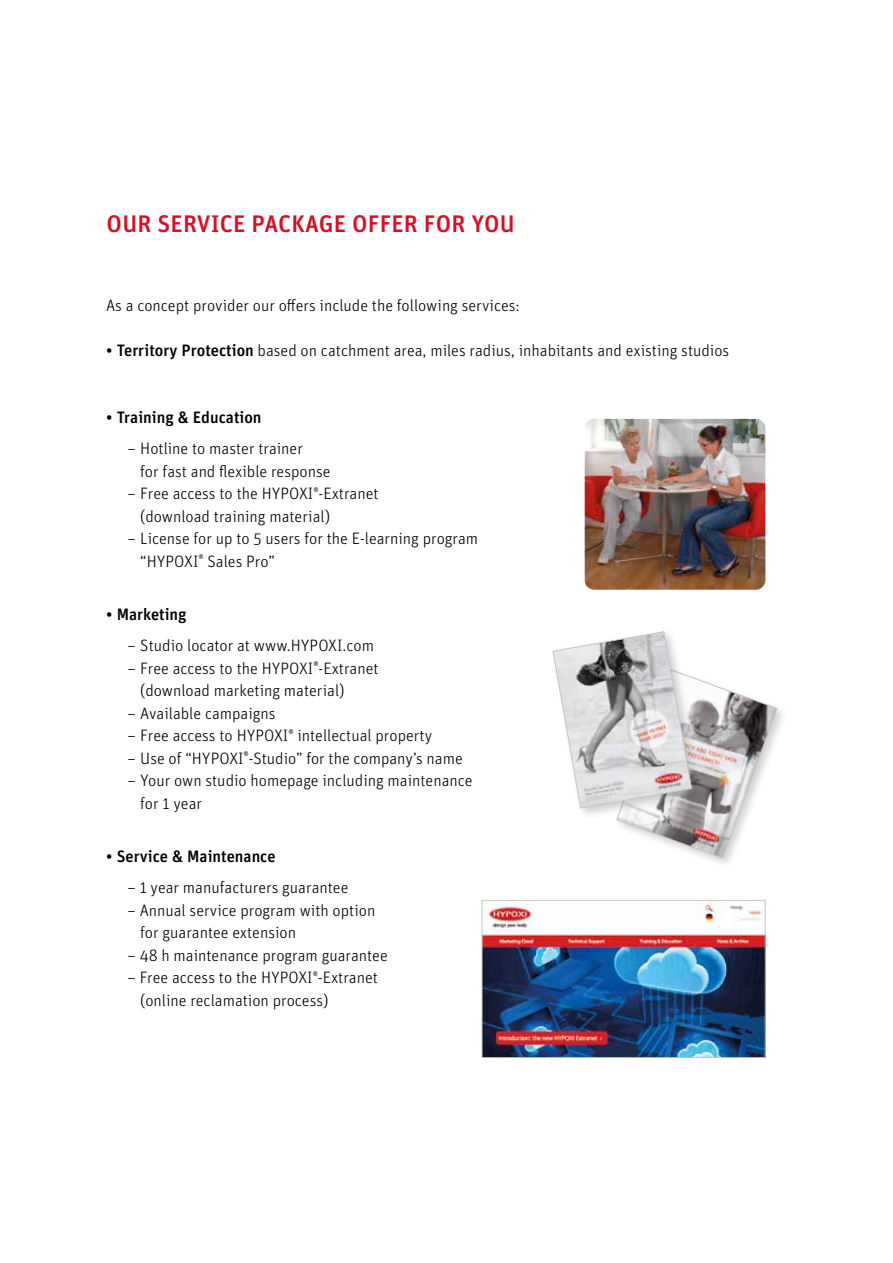
<style>
.page{position:relative;width:893px;height:1263px;background:#fff}
.page>*{position:absolute;margin:0;border:0;box-sizing:border-box;transform-origin:0 0}
.t1{font:500 24px "Unit Pro";letter-spacing:.01em;color:#da0f23}
.t2{font:300 16.5px/22.5px "Unit Pro";color:#000}
.t3{font:500 16.5px "Unit Pro";color:#000}
.s1{font-weight:500}
</style>
<div class="page">
<img style="left:585px;top:419px;width:180px;height:171px">
<img style="left:484px;top:902px;width:279px;height:154px">
<div style="left:482px;top:900px;width:283px;height:158px;border:1px solid #c6c6c6"></div>
<svg style="left:553px;top:631px;width:224px;height:228px"></svg>
<h1 class="t1" style="left:107px;top:206px;width:410px">OUR SERVICE PACKAGE OFFER FOR YOU</h1>
<p class="t2" style="left:106px;top:293px;width:415px">As a concept provider our offers include the following services:</p>
<p class="t2" style="left:106px;top:338px;width:625px"><span class="s1">• Territory Protection</span> based on catchment area, miles radius, inhabitants and existing studios</p>
<p class="t3" style="left:106px;top:406px;width:157px">• Training &amp; Education</p>
<p class="t2" style="left:140px;top:437px;width:192px;text-indent:-13px">– Hotline to master trainer<br>for fast and flexible response</p>
<p class="t2" style="left:140px;top:482px;width:240px;text-indent:-13px">– Free access to the HYPOXI<sup>®</sup>-Extranet (download training material)</p>
<p class="t2" style="left:140px;top:527px;width:339px;text-indent:-13px">– License for up to 5 users for the E-learning program “HYPOXI<sup>®</sup> Sales Pro”</p>
<p class="t3" style="left:106px;top:603px;width:82px">• Marketing</p>
<p class="t2" style="left:128px;top:634px;width:248px">– Studio locator at www.HYPOXI.com</p>
<p class="t2" style="left:140px;top:656px;width:240px;text-indent:-13px">– Free access to the HYPOXI<sup>®</sup>-Extranet (download marketing material)</p>
<p class="t2" style="left:128px;top:701px;width:150px">– Available campaigns</p>
<p class="t2" style="left:128px;top:724px;width:306px">– Free access to HYPOXI<sup>®</sup> intellectual property</p>
<p class="t2" style="left:128px;top:746px;width:337px">– Use of “HYPOXI<sup>®</sup>-Studio” for the company’s name</p>
<p class="t2" style="left:140px;top:769px;width:334px;text-indent:-13px">– Your own studio homepage including maintenance for 1 year</p>
<p class="t3" style="left:106px;top:845px;width:171px">• Service &amp; Maintenance</p>
<p class="t2" style="left:128px;top:876px;width:222px">– 1 year manufacturers guarantee</p>
<p class="t2" style="left:140px;top:898px;width:237px;text-indent:-13px">– Annual service program with option for guarantee extension</p>
<p class="t2" style="left:128px;top:943px;width:262px">– 48 h maintenance program guarantee</p>
<p class="t2" style="left:140px;top:966px;width:239px;text-indent:-13px">– Free access to the HYPOXI<sup>®</sup>-Extranet (online reclamation process)</p>
</div>
